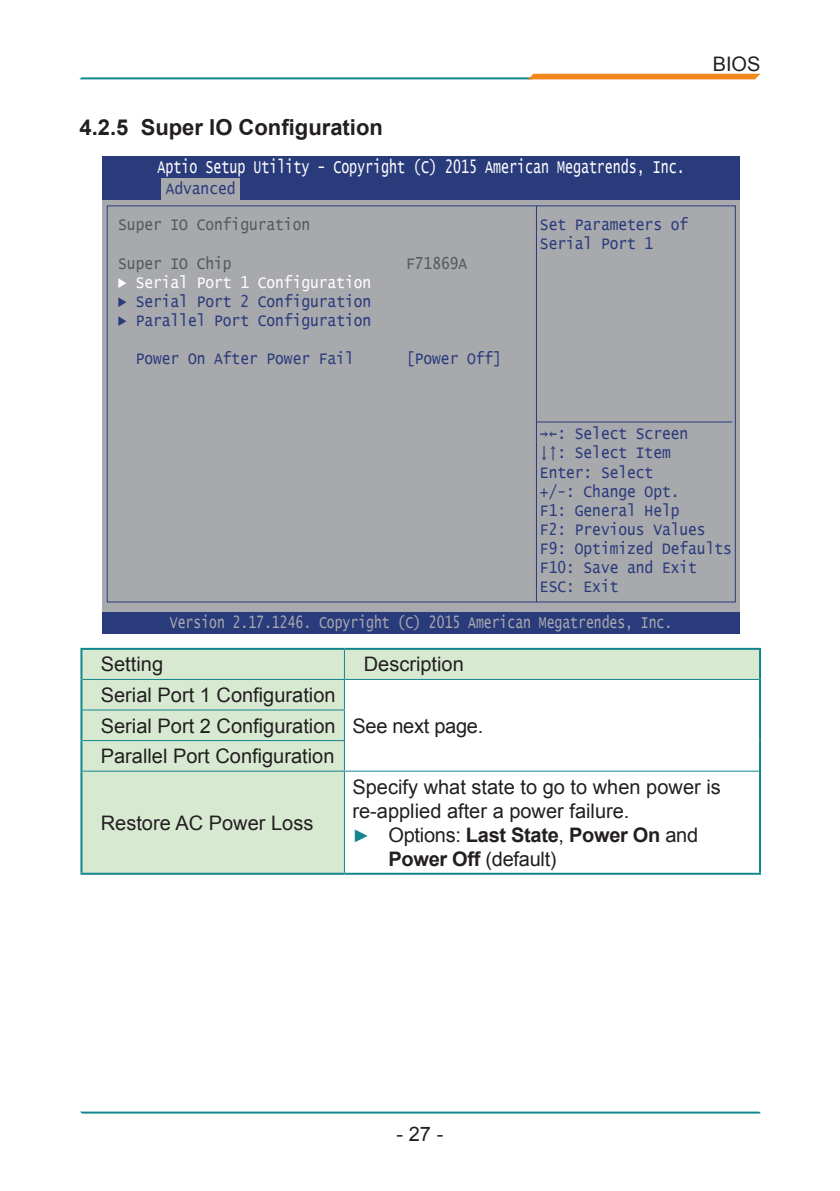
<style>
.page{position:relative;width:840px;height:1191px;background:#fff}
.page>*{position:absolute;margin:0;border:0;box-sizing:border-box;transform-origin:0 0}
.基本段落2{font:700 22px "Arial";color:#231f20}
.table_key_fields{font:20px "Arial";color:#231f20}
.內文{font:20px/24px "Arial";color:#231f20}
.t1{font:700 20px/24px "Arial";letter-spacing:-.015em;color:#231f20}
.t2{font:18.8px "Lucida Console";color:#fff;scale:.71 1}
.t3{font:17.2px "Lucida Console";color:#a8a9ad;scale:.76 1}
.t4{font:16.6px/19px "Lucida Console";color:#2a3b7c;scale:.87 1}
.t5{font:16.6px "Lucida Console";color:#57585a;scale:.87 1}
.s1{color:#fff}
.s2{font-weight:400;font-size:18px;color:#12868d}
.s3{font-weight:400}
</style>
<div class="page">
<hr style="left:81px;top:1111px;width:678px;height:2px;background:#12868d">
<hr style="left:80px;top:77px;width:452px;height:2px;background:#12868d">
<svg style="left:527px;top:74px;width:233px;height:5px"></svg>
<div style="left:102px;top:199px;width:637px;height:413px;background:#a8a9ad"></div>
<svg style="left:106px;top:205px;width:629px;height:398px"></svg>
<hr style="left:536px;top:206px;width:1px;height:396px;background:#2a3b7c">
<div style="left:102px;top:171px;width:637px;height:28px;background:#2a3b7c"></div>
<hr style="left:536px;top:421px;width:196px;height:1px;background:#2a3b7c">
<div style="left:161px;top:178px;width:79px;height:22px;background:#a8a9ad"></div>
<div style="left:102px;top:156px;width:637px;height:22px;background:#2a3b7c"></div>
<div style="left:102px;top:612px;width:637px;height:22px;background:#2a3b7c"></div>
<svg style="left:82px;top:650px;width:676px;height:222px"></svg>
<hr style="left:80px;top:648px;width:264px;height:2px;background:#12868d">
<hr style="left:80px;top:650px;width:2px;height:29px;background:#12868d">
<hr style="left:344px;top:648px;width:416px;height:2px;background:#12868d">
<hr style="left:758px;top:650px;width:2px;height:29px;background:#12868d">
<hr style="left:80px;top:679px;width:2px;height:31px;background:#12868d">
<hr style="left:758px;top:679px;width:2px;height:31px;background:#12868d">
<hr style="left:80px;top:710px;width:2px;height:30px;background:#12868d">
<hr style="left:758px;top:710px;width:2px;height:30px;background:#12868d">
<hr style="left:80px;top:740px;width:2px;height:31px;background:#12868d">
<hr style="left:758px;top:740px;width:2px;height:31px;background:#12868d">
<hr style="left:80px;top:771px;width:2px;height:101px;background:#12868d">
<hr style="left:758px;top:771px;width:2px;height:101px;background:#12868d">
<hr style="left:80px;top:872px;width:264px;height:2px;background:#12868d">
<hr style="left:344px;top:872px;width:416px;height:2px;background:#12868d">
<hr style="left:82px;top:679px;width:262px;height:1px;background:#12868d">
<hr style="left:344px;top:679px;width:414px;height:1px;background:#12868d">
<svg style="left:344px;top:650px;width:1px;height:59px"></svg>
<hr style="left:82px;top:709px;width:263px;height:1px;background:#12868d">
<hr style="left:344px;top:710px;width:1px;height:30px;background:#12868d">
<hr style="left:82px;top:740px;width:263px;height:1px;background:#12868d">
<svg style="left:344px;top:741px;width:1px;height:29px"></svg>
<hr style="left:82px;top:770px;width:262px;height:1px;background:#12868d">
<hr style="left:344px;top:770px;width:414px;height:1px;background:#12868d">
<hr style="left:344px;top:771px;width:1px;height:101px;background:#12868d">
<p class="基本段落2" style="left:79px;top:113px;width:305px">4.2.5 Super IO Configuration</p>
<p class="t2" style="left:157px;top:158px;width:743px">Aptio Setup Utility - Copyright (C) 2015 American Megatrends, Inc.</p>
<p class="t2" style="left:469px;top:158px;width:13px">2</p>
<p class="t4" style="left:166px;top:180px;width:82px">Advanced</p>
<p class="t5" style="left:118px;top:217px;width:222px">Super IO Configuration</p>
<p class="t5" style="left:118px;top:256px;width:132px">Super IO Chip</p>
<p class="t5" style="left:406px;top:256px;width:72px">F71869A</p>
<p class="t4" style="left:118px;top:274px;width:292px;text-align:justify"><span class="s1">► Serial Port 1 Configuration </span>► Serial Port 2 Configuration ► Parallel Port Configuration</p>
<p class="t4" style="left:136px;top:350px;width:252px">Power On After Power Fail</p>
<p class="t4" style="left:406px;top:350px;width:112px">[Power Off]</p>
<p class="t4" style="left:539px;top:215px;width:172px">Set Parameters of<br>Serial Port 1</p>
<p class="內文" style="left:712px;top:53px;width:49px">BIOS</p>
<p class="t4" style="left:539px;top:425px;width:222px">→←: Select Screen<br>↓↑: Select Item<br>Enter: Select<br>+/-: Change Opt.<br>F1: General Help<br>F2: Previous Values<br>F9: Optimized Defaults<br>F10: Save and Exit<br>ESC: Exit</p>
<p class="t3" style="left:170px;top:615px;width:662px">Version 2.17.1246. Copyright (C) 2015 American Megatrendes, Inc.</p>
<p class="t3" style="left:256px;top:615px;width:12px">5</p>
<p class="t3" style="left:287px;top:615px;width:12px">2</p>
<p class="t3" style="left:452px;top:615px;width:12px">2</p>
<p class="table_key_fields" style="left:101px;top:651px;width:64px">Setting</p>
<p class="table_key_fields" style="left:363px;top:651px;width:102px">Description</p>
<p class="table_key_fields" style="left:101px;top:682px;width:236px">Serial Port 1 Configuration</p>
<p class="table_key_fields" style="left:101px;top:712px;width:236px">Serial Port 2 Configuration</p>
<p class="內文" style="left:352px;top:714px;width:132px">See next page.</p>
<p class="table_key_fields" style="left:101px;top:743px;width:235px">Parallel Port Configuration</p>
<p class="table_key_fields" style="left:101px;top:809px;width:214px">Restore AC Power Loss</p>
<p class="內文" style="left:352px;top:775px;width:369px">Specify what state to go to when power is re-applied after a power failure.</p>
<p class="t1" style="left:388px;top:823px;width:311px;text-indent:-36px"><span class="s2">►</span> <span class="s3">Options:</span> Last State<span class="s3">,</span> Power On <span class="s3">and<br></span>Power Off <span class="s3">(default)</span></p>
<p class="內文" style="left:396px;top:1122px;width:48px">- 27 -</p>
</div>
